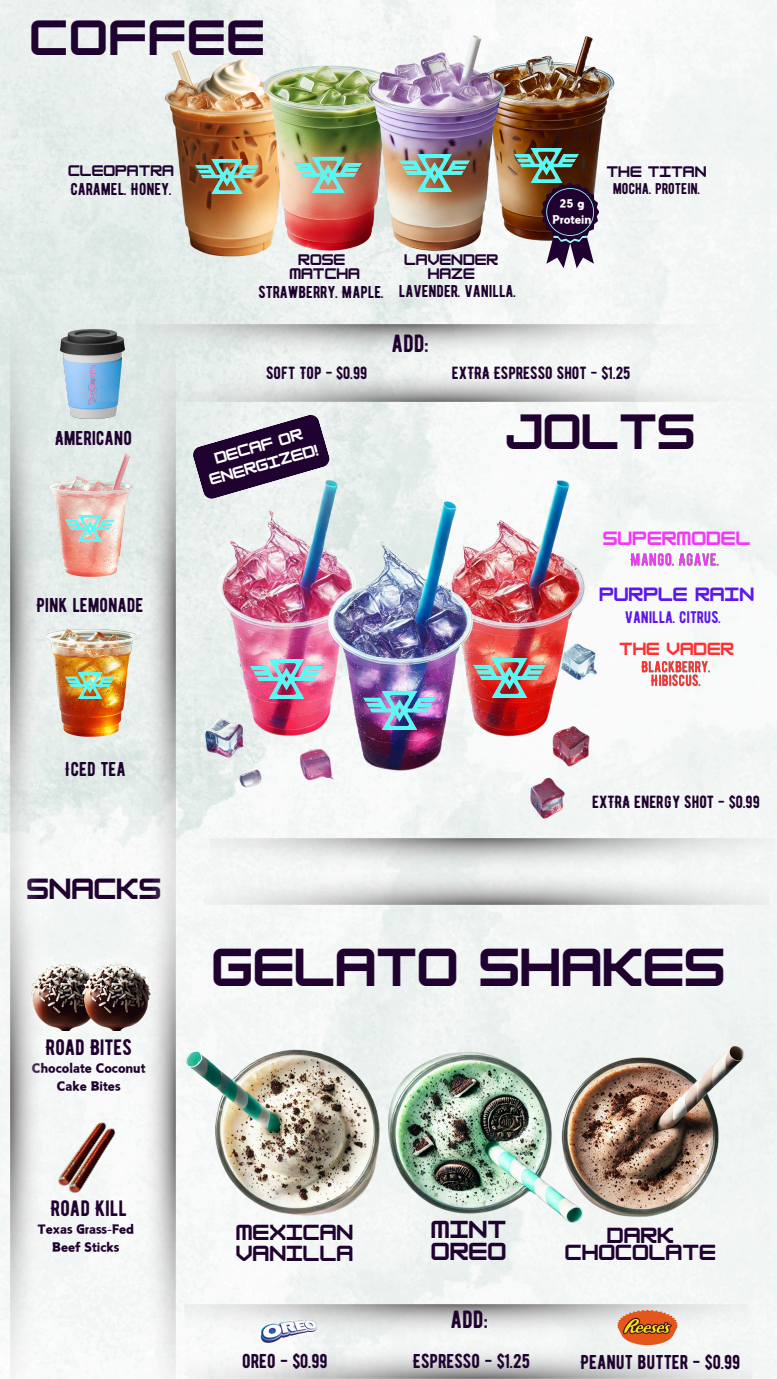
<style>
.page{position:relative;width:777px;height:1379px;background:#fff}
.page>*{position:absolute;margin:0;border:0;box-sizing:border-box;transform-origin:0 0}
.t1{font:700 46.68px "HK Modular";color:#200230}
.t2{font:700 43.2px "HK Modular";letter-spacing:.03em;color:#200230}
.t3{font:700 25.52px "HK Modular";color:#200230}
.t4{font:24.8px "BERNIER Regular";color:#200230}
.t5{font:22.2px "BERNIER Regular";color:#200230}
.t6{font:700 21.48px/22.3px "HK Modular";color:#200230}
.t7{font:20px "BERNIER Regular";color:#200230}
.t8{font:700 19.04px/20.6px "HK Modular";color:#200230}
.t9{font:17.6px "BERNIER Regular";color:#200230}
.t10{font:17.12px "BERNIER Regular";color:#200230}
.t11{font:16.8px "BERNIER Regular";color:#5e17eb}
.t12{font:700 16.8px "HK Modular";color:#5e17eb}
.t13{font:700 16.8px "HK Modular";color:#f239f7}
.t14{font:15.56px "BERNIER Regular";color:#200230}
.t15{font:700 15.4px "HK Modular";color:#ff3131}
.t16{font:700 13.76px/19.2px "HK Modular";color:#fff;text-align:center}
.t17{font:700 13.36px "HK Modular";color:#200230}
.t18{font:12.76px/17.5px "Canva Powerful Calligraphy";color:#200230;text-align:center}
.t19{font:11.56px "Canva Powerful Calligraphy";color:#fff}
</style>
<div class="page">
<img style="left:0;top:0;width:777px;height:1378px">
<img style="left:200px;top:442px;width:400px;height:400px">
<img style="left:363px;top:691px;width:72px;height:38px">
<img style="left:474px;top:658px;width:72px;height:39px">
<img style="left:10px;top:258px;width:32px;height:488px">
<img style="left:143px;top:288px;width:32px;height:491px">
<img style="left:42px;top:950px;width:20px;height:80px">
<img style="left:62px;top:950px;width:81px;height:80px">
<img style="left:42px;top:1080px;width:101px;height:7px">
<img style="left:42px;top:1087px;width:101px;height:141px">
<img style="left:10px;top:746px;width:32px;height:632px">
<img style="left:143px;top:779px;width:32px;height:599px">
<img style="left:126px;top:38px;width:79px;height:228px">
<img style="left:196px;top:159px;width:9px;height:34px">
<img style="left:433px;top:26px;width:227px;height:228px">
<img style="left:552px;top:148px;width:26px;height:35px">
<img style="left:205px;top:29px;width:251px;height:251px">
<img style="left:287px;top:147px;width:36px;height:52px">
<img style="left:323px;top:28px;width:229px;height:229px">
<img style="left:400px;top:154px;width:69px;height:38px">
<img style="left:175px;top:998px;width:211px;height:223px">
<img style="left:383px;top:1043px;width:211px;height:203px">
<img style="left:558px;top:1009px;width:200px;height:212px">
<img style="left:211px;top:838px;width:564px;height:33px">
<img style="left:204px;top:871px;width:564px;height:33px">
<img style="left:60px;top:356px;width:65px;height:62px">
<img style="left:81px;top:365px;width:23px;height:40px">
<svg style="left:541px;top:183px;width:58px;height:85px"></svg>
<img style="left:21px;top:441px;width:143px;height:142px">
<img style="left:20px;top:597px;width:151px;height:151px">
<img style="left:66px;top:515px;width:48px;height:27px">
<img style="left:66px;top:672px;width:48px;height:26px">
<img style="left:184px;top:1304px;width:564px;height:33px">
<img style="left:187px;top:1345px;width:564px;height:33px">
<img style="left:57px;top:324px;width:692px;height:32px">
<img style="left:90px;top:370px;width:687px;height:32px">
<svg style="left:191px;top:413px;width:141px;height:88px;background:#776a83"></svg>
<img style="left:615px;top:1309px;width:64px;height:36px">
<img style="left:259px;top:1301px;width:60px;height:60px">
<img style="left:629px;top:549px;width:92px;height:20px">
<img style="left:639px;top:657px;width:73px;height:32px">
<img style="left:251px;top:659px;width:72px;height:39px">
<h1 class="t2" style="left:30px;top:12px;width:237px">COFFEE</h1>
<p class="t17" style="left:68px;top:163px;width:107px">CLEOPATRA</p>
<p class="t10" style="left:70px;top:179px;width:103px">CARAMEL. HONEY.</p>
<p class="t17" style="left:298px;top:252px;width:49px">ROSE</p>
<p class="t17" style="left:289px;top:266px;width:72px">MATCHA</p>
<p class="t10" style="left:258px;top:281px;width:127px">STRAWBERRY. MAPLE.</p>
<p class="t17" style="left:404px;top:252px;width:96px">LAVENDER</p>
<h5 class="t17" style="left:428px;top:266px;width:49px">HAZE</h5>
<h3 class="t10" style="left:399px;top:280px;width:119px">LAVENDER. VANILLA.</h3>
<h5 class="t4" style="left:392px;top:329px;width:39px">ADD:</h5>
<p class="t19" style="left:559px;top:197px;width:27px">25 g</p>
<p class="t19" style="left:553px;top:213px;width:40px">Protein</p>
<p class="t17" style="left:606px;top:164px;width:102px">THE TITAN</p>
<p class="t14" style="left:613px;top:179px;width:89px">MOCHA. PROTEIN.</p>
<p class="t7" style="left:55px;top:425px;width:78px">AMERICANO</p>
<p class="t7" style="left:36px;top:592px;width:109px">PINK LEMONADE</p>
<p class="t7" style="left:65px;top:757px;width:62px">ICED TEA</p>
<p class="t3" style="left:26px;top:873px;width:136px">SNACKS</p>
<p class="t5" style="left:45px;top:1033px;width:88px">ROAD BITES</p>
<p class="t18" style="left:32px;top:1059px;width:115px">Chocolate Coconut</p>
<p class="t18" style="left:57px;top:1076px;width:65px">Cake Bites</p>
<p class="t5" style="left:51px;top:1194px;width:78px">ROAD KILL</p>
<p class="t9" style="left:266px;top:362px;width:103px">SOFT TOP - $0.99</p>
<p class="t9" style="left:452px;top:362px;width:180px">EXTRA ESPRESSO SHOT - $1.25</p>
<p class="t16" style="left:202px;top:452px;width:114px;rotate:-16deg">Decaf or energized!</p>
<p class="t2" style="left:505px;top:405px;width:192px">JOLTS</p>
<p class="t13" style="left:603px;top:528px;width:149px">SUPERMODEL</p>
<p class="t12" style="left:599px;top:584px;width:157px">PURPLE RAIN</p>
<p class="t11" style="left:625px;top:607px;width:98px">VANILLA. CITRUS.</p>
<p class="t15" style="left:619px;top:640px;width:117px">THE VADER</p>
<p class="t9" style="left:592px;top:791px;width:169px">EXTRA ENERGY SHOT - $0.99</p>
<p class="t1" style="left:212px;top:939px;width:515px">GELATO SHAKES</p>
<p class="t18" style="left:38px;top:1220px;width:98px">Texas Grass-Fed<br>Beef Sticks</p>
<p class="t6" style="left:431px;top:1217px;width:77px">MINT<br>OREO</p>
<p class="t8" style="left:236px;top:1222px;width:119px">MEXICAN<br>VANILLA</p>
<p class="t4" style="left:451px;top:1304px;width:39px">ADD:</p>
<p class="t7" style="left:242px;top:1349px;width:87px">OREO - $0.99</p>
<h1 class="t7" style="left:413px;top:1349px;width:119px">ESPRESSO - $1.25</h1>
<p class="t8" style="left:565px;top:1226px;width:152px;line-height:17.7px;text-align:center">DARK<br>CHOCOLATE</p>
<p class="t7" style="left:581px;top:1350px;width:161px">PEANUT BUTTER - $0.99</p>
</div>
